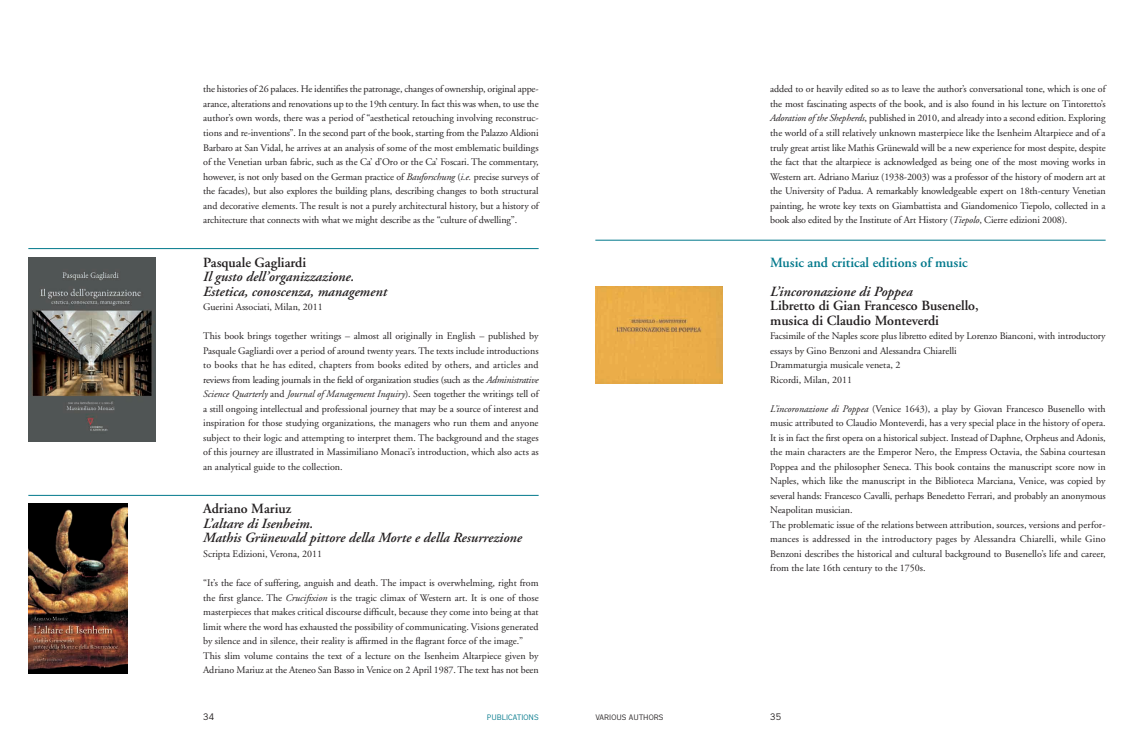
<style>
.page{position:relative;width:1134px;height:752px;background:#fff}
.page>*{position:absolute;margin:0;border:0;box-sizing:border-box;transform-origin:0 0}
.t1{font:italic 600 14px/14.5px "Adobe Garamond";color:#231f20}
.t2{font:600 14px/14.5px "Adobe Garamond";color:#231f20}
.t3{font:600 14px "Adobe Garamond";color:#00788b}
.t4{font:10px/14.5px "Adobe Garamond";color:#231f20;text-align:justify}
.t5{font:9px "Copperplate Gothic Std 29 AB";color:#231f20}
.t6{font:7.5px "Copperplate Gothic Std 29 AB";letter-spacing:.01em;color:#231f20}
.t7{font:7.5px "Copperplate Gothic Std 29 AB";letter-spacing:.01em;color:#00788b}
.s1{font-style:italic}
</style>
<div class="page">
<hr style="left:28px;top:248px;width:511px;height:1px;background:#00788b">
<hr style="left:28px;top:495px;width:511px;height:1px;background:#00788b">
<hr style="left:595px;top:240px;width:511px;height:1px;background:#00788b">
<img style="left:28px;top:257px;width:128px;height:184px">
<img style="left:28px;top:503px;width:100px;height:170px">
<img style="left:595px;top:286px;width:128px;height:97px">
<p class="t4" style="left:203px;top:82px;width:337px">the histories of 26 palaces. He identifies the patronage, changes of ownership, original appe&shy;arance, alterations and renovations up to the 19th century. In fact this was when, to use the author’s own words, there was a period of “aesthetical retouching involving reconstruc&shy;tions and re-inventions”. In the second part of the book, starting from the Palazzo Aldioni Barbaro at San Vidal, he arrives at an analysis of some of the most emblematic buildings of the Venetian urban fabric, such as the Ca’ d’Oro or the Ca’ Foscari. The commentary, however, is not only based on the German practice of <span class="s1">Bauforschung</span> (<span class="s1">i.e.</span> precise surveys of the facades), but also explores the building plans, describing changes to both structural and decorative elements. The result is not a purely architectural history, but a history of architecture that connects with what we might describe as the “culture of dwelling”.</p>
<h1 class="t2" style="left:203px;top:255px;width:104px">Pasquale Gagliardi</h1>
<h1 class="t1" style="left:203px;top:270px;width:185px">Il gusto dell’organizzazione.<br>Estetica, conoscenza, management</h1>
<p class="t4" style="left:203px;top:300px;width:121px">Guerini Associati, Milan, 2011</p>
<p class="t4" style="left:203px;top:329px;width:337px">This book brings together writings – almost all originally in English – published by Pasquale Gagliardi over a period of around twenty years. The texts include introductions to books that he has edited, chapters from books edited by others, and articles and reviews from leading journals in the field of organization studies (such as the <span class="s1">Administrative Science Quarterly</span> and <span class="s1">Journal of Management Inquiry</span>). Seen together the writings tell of a still ongoing intellectual and professional journey that may be a source of interest and inspiration for those studying organizations, the managers who run them and anyone subject to their logic and attempting to interpret them. The background and the stages of this journey are illustrated in Massimiliano Monaci’s introduction, which also acts as an analytical guide to the collection.</p>
<h1 class="t2" style="left:203px;top:501px;width:90px">Adriano Mariuz</h1>
<h1 class="t1" style="left:203px;top:516px;width:320px">L’altare di Isenheim.<br>Mathis Grünewald pittore della Morte e della Resurrezione</h1>
<p class="t4" style="left:203px;top:546px;width:120px">Scripta Edizioni, Verona, 2011</p>
<p class="t4" style="left:203px;top:575px;width:337px;text-align:left">“It’s the face of suffering, anguish and death. The impact is overwhelming, right from the first glance. The <span class="s1">Crucifixion</span> is the tragic climax of Western art. It is one of those masterpieces that makes critical discourse difficult, because they come into being at that limit where the word has exhausted the possibility of communicating. Visions generated by silence and in silence, their reality is affirmed in the flagrant force of the image.” This slim volume contains the text of a lecture on the Isenheim Altarpiece given by Adriano Mariuz at the Ateneo San Basso in Venice on 2 April 1987. The text has not been</p>
<p class="t4" style="left:770px;top:82px;width:337px">added to or heavily edited so as to leave the author’s conversational tone, which is one of the most fascinating aspects of the book, and is also found in his lecture on Tintoretto’s <span class="s1">Adoration of the Shepherds</span>, published in 2010, and already into a second edition. Exploring the world of a still relatively unknown masterpiece like the Isenheim Altarpiece and of a truly great artist like Mathis Grünewald will be a new experience for most despite, despite the fact that the altarpiece is acknowledged as being one of the most moving works in Western art. Adriano Mariuz (1938-2003) was a professor of the history of modern art at the University of Padua. A remarkably knowledgeable expert on 18th-century Venetian painting, he wrote key texts on Giambattista and Giandomenico Tiepolo, collected in a book also edited by the Institute of Art History (<span class="s1">Tiepolo</span>, Cierre edizioni 2008).</p>
<h1 class="t3" style="left:770px;top:254px;width:199px">Music and critical editions of music</h1>
<h1 class="t1" style="left:770px;top:284px;width:144px">L’incoronazione di Poppea</h1>
<h1 class="t2" style="left:770px;top:298px;width:210px">Libretto di Gian Francesco Busenello, musica di Claudio Monteverdi</h1>
<p class="t4" style="left:770px;top:329px;width:337px;text-align:left">Facsimile of the Naples score plus libretto edited by Lorenzo Bianconi, with introductory essays by Gino Benzoni and Alessandra Chiarelli<br>Drammaturgia musicale veneta, 2<br>Ricordi, Milan, 2011</p>
<p class="t4" style="left:770px;top:401px;width:337px;text-align:left"><span class="s1">L’incoronazione di Poppea</span> (Venice 1643), a play by Giovan Francesco Busenello with music attributed to Claudio Monteverdi, has a very special place in the history of opera.<br>It is in fact the first opera on a historical subject. Instead of Daphne, Orpheus and Adonis, the main characters are the Emperor Nero, the Empress Octavia, the Sabina courtesan Poppea and the philosopher Seneca. This book contains the manuscript score now in Naples, which like the manuscript in the Biblioteca Marciana, Venice, was copied by several hands: Francesco Cavalli, perhaps Benedetto Ferrari, and probably an anonymous Neapolitan musician.<br>The problematic issue of the relations between attribution, sources, versions and perfor&shy;mances is addressed in the introductory pages by Alessandra Chiarelli, while Gino Benzoni describes the historical and cultural background to Busenello’s life and career, from the late 16th century to the 1750s.</p>
<p class="t5" style="left:203px;top:711px;width:12px">34</p>
<p class="t5" style="left:770px;top:711px;width:12px">35</p>
<p class="t7" style="left:487px;top:712px;width:53px">PUBLICATIONS</p>
<p class="t6" style="left:595px;top:712px;width:70px">VARIOUS AUTHORS</p>
</div>
